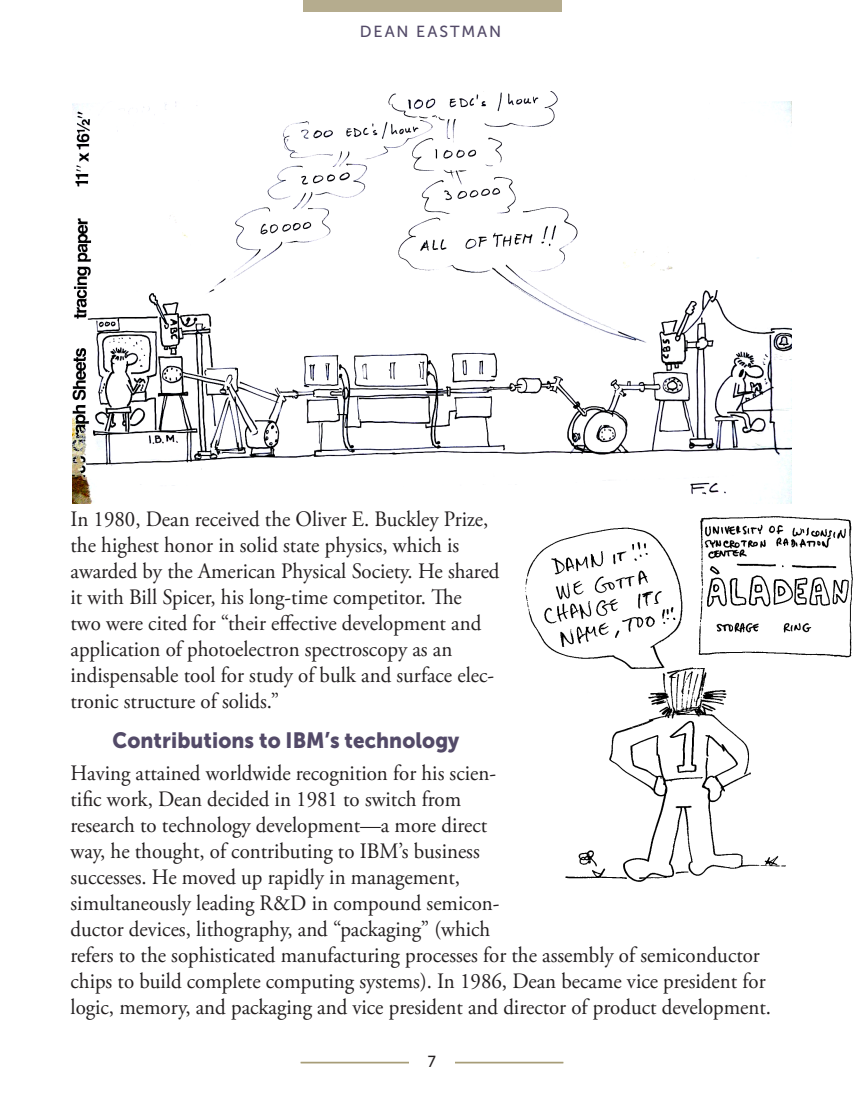
<style>
.page{position:relative;width:864px;height:1098px;background:#fff}
.page>*{position:absolute;margin:0;border:0;box-sizing:border-box;transform-origin:0 0}
.Text_Pgs-Body_Copy{font:22px/26px "Adobe Garamond Pro";color:#231f20;scale:.95 1}
.Text_Pgs-Subhead_Lev{font:22px "Museo Sans 900";letter-spacing:.005em;color:#534a68;scale:.93 1}
.t1{font:16px "Museo Sans 500";letter-spacing:.125em;color:#534a68}
.t2{font:16px "Museo Sans 500";color:#231f20;scale:.95 1}
</style>
<div class="page">
<hr style="left:301px;top:1062px;width:262px;height:1px;background:#9e936a">
<hr style="left:301px;top:1063px;width:262px;height:1px;background:#9e936a">
<div style="left:409px;top:1055px;width:45px;height:27px;background:#fff"></div>
<div style="left:303px;top:0;width:258px;height:12px;background:#b5ac8e"></div>
<img style="left:72px;top:91px;width:720px;height:412px">
<img style="left:525px;top:516px;width:328px;height:366px">
<p class="t1" style="left:360px;top:23px;width:143px">DEAN EASTMAN</p>
<p class="Text_Pgs-Body_Copy" style="left:71px;top:507px;width:453px">In 1980, Dean received the Oliver E. Buckley Prize, the highest honor in solid state physics, which is awarded by the American Physical Society. He shared it with Bill Spicer, his long-time competitor. The<br>two were cited for “their effective development and application of photoelectron spectroscopy as an indispensable tool for study of bulk and surface elec&shy;tronic structure of solids.”</p>
<p class="Text_Pgs-Subhead_Lev" style="left:113px;top:728px;width:375px">Contributions to IBM’s technology</p>
<p class="Text_Pgs-Body_Copy" style="left:71px;top:761px;width:739px">Having attained worldwide recognition for his scien-<br>tific work, Dean decided in 1981 to switch from<br>research to technology development—a more direct<br>way, he thought, of contributing to IBM’s business<br>successes. He moved up rapidly in management,<br>simultaneously leading R&amp;D in compound semicon-<br>ductor devices, lithography, and “packaging” (which<br>refers to the sophisticated manufacturing processes for the assembly of semiconductor chips to build complete computing systems). In 1986, Dean became vice president for logic, memory, and packaging and vice president and director of product development.</p>
<p class="t2" style="left:428px;top:1052px;width:10px">7</p>
</div>
